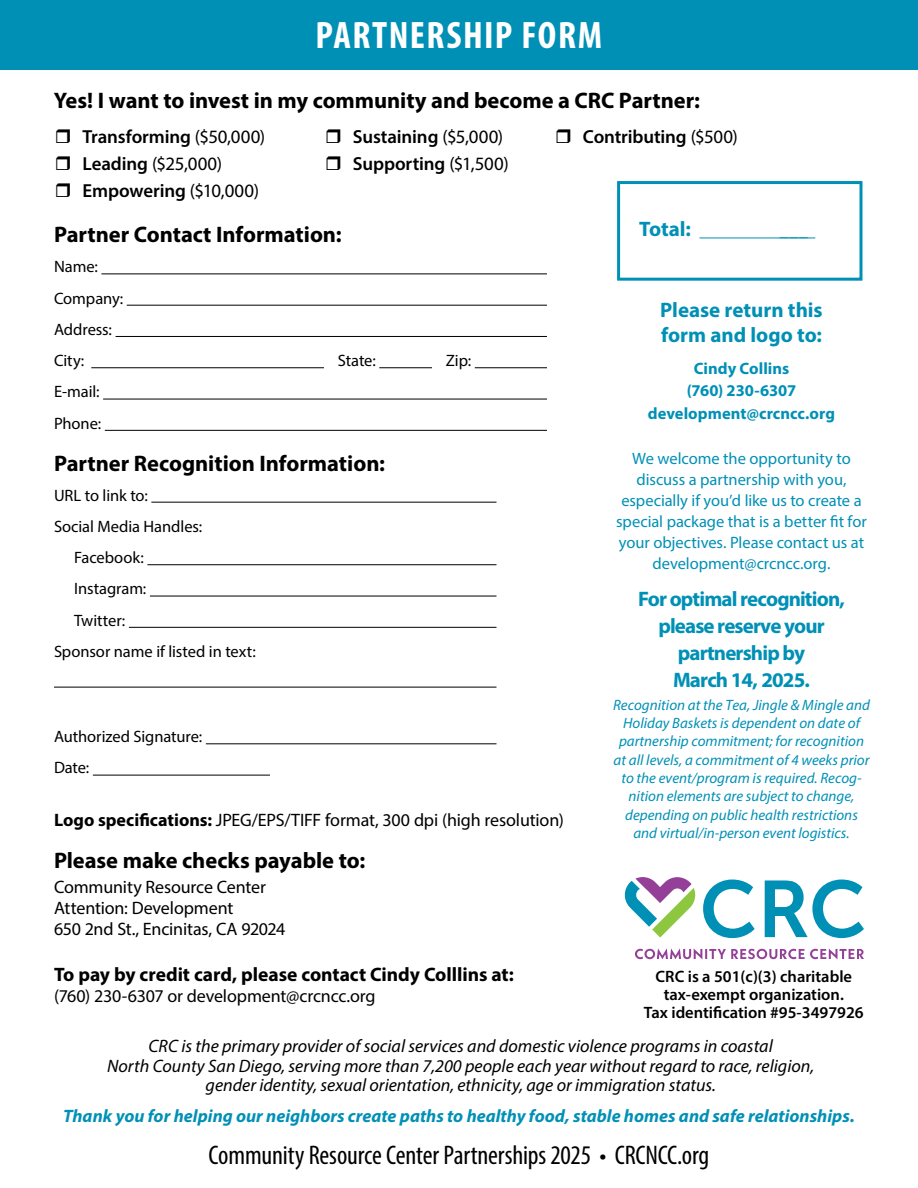
<style>
.page{position:relative;width:918px;height:1188px;background:#fff}
.page>*{position:absolute;margin:0;border:0;box-sizing:border-box;transform-origin:0 0}
.t1{font:700 condensed 38.4px "Myriad Pro";letter-spacing:.035em;color:#fff}
.t2{font:condensed 27px "Myriad Pro";letter-spacing:-.005em;color:#000}
.t3{font:700 22.5px "Myriad Pro";letter-spacing:-.005em;color:#000}
.t4{font:700 21px/27px "Myriad Pro";letter-spacing:-.04em;color:#0090b6;text-align:center}
.t5{font:700 21px/24.9px "Myriad Pro";color:#0090b6}
.t6{font:700 19.5px "Myriad Pro";color:#000}
.t7{font:600 18.9px/27.2px "Myriad Pro";letter-spacing:-.005em;color:#000}
.t8{font:italic 18px/19.5px "Myriad Pro";color:#000;text-align:center}
.t9{font:18px/21px "Myriad Pro";letter-spacing:-.01em;color:#000}
.t10{font:italic 700 18px "Myriad Pro";color:#0090b6}
.t11{font:17.7px "Myriad Pro";color:#0090b6}
.t12{font:16.5px/21px "Myriad Pro";letter-spacing:-.005em;color:#0090b6;text-align:center}
.t13{font:16.5px/31.3px "Myriad Pro";letter-spacing:-.005em;color:#000}
.t14{font:600 16.5px/18px "Myriad Pro";color:#000;text-align:center}
.t15{font:700 16.5px/22.5px "Myriad Pro";color:#0090b6;text-align:center}
.t16{font:italic 15px/18.3px "Myriad Pro";color:#0090b6;text-align:center}
.s1{font-weight:400}
.s2{font-weight:700}
</style>
<div class="page">
<div style="left:0;top:0;width:918px;height:69px;background:#0090b6"></div>
<hr style="left:101px;top:273px;width:446px;height:1px;background:#000">
<hr style="left:127px;top:305px;width:420px;height:1px;background:#000">
<hr style="left:116px;top:336px;width:431px;height:1px;background:#000">
<hr style="left:91px;top:367px;width:233px;height:1px;background:#000">
<hr style="left:379px;top:367px;width:53px;height:1px;background:#000">
<hr style="left:475px;top:367px;width:72px;height:1px;background:#000">
<hr style="left:103px;top:399px;width:444px;height:1px;background:#000">
<hr style="left:105px;top:430px;width:442px;height:1px;background:#000">
<hr style="left:151px;top:502px;width:345px;height:1px;background:#000">
<hr style="left:147px;top:564px;width:349px;height:1px;background:#000">
<hr style="left:150px;top:596px;width:346px;height:1px;background:#000">
<hr style="left:129px;top:627px;width:367px;height:1px;background:#000">
<hr style="left:54px;top:687px;width:442px;height:1px;background:#000">
<hr style="left:206px;top:743px;width:290px;height:1px;background:#000">
<hr style="left:93px;top:775px;width:177px;height:1px;background:#000">
<div style="left:617px;top:181px;width:245px;height:100px;background:#fff;border:3px solid #0090b6"></div>
<hr style="left:699px;top:238px;width:116px;height:1px;background:#0090b6">
<svg style="left:703px;top:880px;width:52px;height:58px"></svg>
<svg style="left:765px;top:880px;width:99px;height:58px"></svg>
<svg style="left:635px;top:948px;width:229px;height:11px"></svg>
<svg style="left:625px;top:877px;width:71px;height:61px"></svg>
<h1 class="t1" style="left:316px;top:11px;width:288px">PARTNERSHIP FORM</h1>
<h3 class="t3" style="left:54px;top:86px;width:648px">Yes! I want to invest in my community and become a CRC Partner:</h3>
<p class="t7" style="left:83px;top:122px;width:184px">Transforming <span class="s1">($50,000)<br></span>Leading <span class="s1">($25,000)<br></span>Empowering <span class="s1">($10,000)</span></p>
<p class="t7" style="left:353px;top:122px;width:157px">Sustaining <span class="s1">($5,000)<br></span>Supporting <span class="s1">($1,500)</span></p>
<p class="t7" style="left:583px;top:122px;width:157px">Contributing <span class="s1">($500)</span></p>
<h3 class="t3" style="left:54px;top:220px;width:289px">Partner Contact Information:</h3>
<p class="t13" style="left:54px;top:251px;width:71px">Name:<br>Company:<br>Address:<br>City:</p>
<p class="t13" style="left:338px;top:345px;width:39px">State:</p>
<p class="t13" style="left:446px;top:345px;width:27px">Zip:</p>
<p class="t13" style="left:54px;top:376px;width:49px">E-mail:<br>Phone:</p>
<h3 class="t3" style="left:54px;top:448px;width:333px">Partner Recognition Information:</h3>
<p class="t13" style="left:54px;top:479px;width:95px">URL to link to:</p>
<p class="t13" style="left:54px;top:510px;width:150px">Social Media Handles:</p>
<p class="t13" style="left:74px;top:542px;width:71px">Facebook:</p>
<p class="t13" style="left:74px;top:573px;width:74px">Instagram:</p>
<p class="t13" style="left:74px;top:604px;width:53px">Twitter:</p>
<p class="t13" style="left:54px;top:635px;width:203px">Sponsor name if listed in text:</p>
<p class="t13" style="left:54px;top:721px;width:150px">Authorized Signature:<br>Date:</p>
<p class="t9" style="left:54px;top:809px;width:511px"><span class="s2">Logo specifications:</span> JPEG/EPS/TIFF format, 300 dpi (high resolution)</p>
<h3 class="t3" style="left:54px;top:845px;width:313px">Please make checks payable to:</h3>
<p class="t9" style="left:54px;top:876px;width:233px">Community Resource Center<br>Attention: Development<br>650 2nd St., Encinitas, CA 92024</p>
<h3 class="t6" style="left:54px;top:962px;width:461px">To pay by credit card, please contact Cindy Colllins at:</h3>
<p class="t9" style="left:54px;top:986px;width:323px">(760) 230-6307 or development@crcncc.org</p>
<h3 class="t4" style="left:639px;top:215px;width:53px">Total:</h3>
<p class="t11" style="left:780px;top:219px;width:29px">___</p>
<h3 class="t5" style="left:660px;top:297px;width:164px">Please return this form and logo to:</h3>
<p class="t15" style="left:648px;top:356px;width:189px">Cindy Collins<br>(760) 230-6307 development@crcncc.org</p>
<p class="t12" style="left:616px;top:447px;width:252px">We welcome the opportunity to discuss a partnership with you, especially if you’d like us to create a special package that is a better fit for your objectives. Please contact us at development@crcncc.org.</p>
<h3 class="t4" style="left:638px;top:585px;width:208px">For optimal recognition, please reserve your partnership by<br>March 14, 2025.</h3>
<p class="t16" style="left:613px;top:695px;width:258px">Recognition at the Tea, Jingle &amp; Mingle and Holiday Baskets is dependent on date of partnership commitment; for recognition at all levels, a commitment of 4 weeks prior to the event/program is required. Recog&shy;nition elements are subject to change, depending on public health restrictions and virtual/in-person event logistics.</p>
<p class="t14" style="left:644px;top:967px;width:221px">CRC is a 501(c)(3) charitable tax-exempt organization.<br>Tax identification #95-3497926</p>
<p class="t8" style="left:107px;top:1036px;width:709px">CRC is the primary provider of social services and domestic violence programs in coastal<br>North County San Diego, serving more than 7,200 people each year without regard to race, religion, gender identity, sexual orientation, ethnicity, age or immigration status.</p>
<p class="t10" style="left:63px;top:1104px;width:793px">Thank you for helping our neighbors create paths to healthy food, stable homes and safe relationships.</p>
<h2 class="t2" style="left:209px;top:1139px;width:502px">Community Resource Center Partnerships 2025 • CRCNCC.org</h2>
</div>
